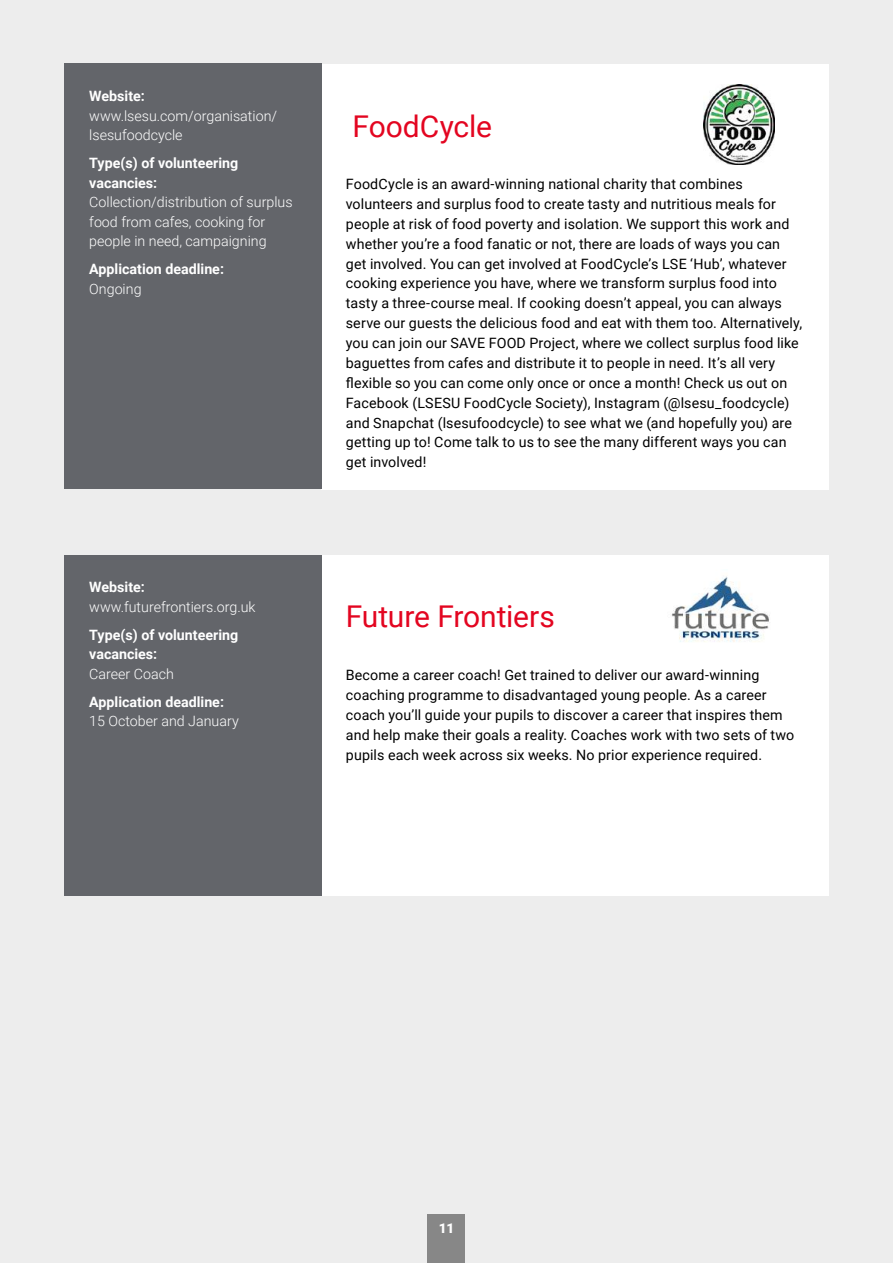
<style>
.page{position:relative;width:893px;height:1263px;background:#ededed}
.page>*{position:absolute;margin:0;border:0;box-sizing:border-box;transform-origin:0 0}
.t1{font:30px "Roboto";letter-spacing:-.005em;color:#e30520}
.t2{font:14.25px/20px "Roboto";letter-spacing:.01em;color:#000}
.t3{font:300 14.25px/19.5px "Roboto";color:#fff}
.t4{font:700 14.25px/19.5px "Roboto";color:#fff}
.t5{font:900 13.5px "Roboto";color:#fff}
</style>
<div class="page">
<div style="left:428px;top:1215px;width:37px;height:48px;background:#878787"></div>
<div style="left:322px;top:555px;width:507px;height:340px;background:#fff"></div>
<div style="left:322px;top:65px;width:507px;height:425px;background:#fff"></div>
<div style="left:64px;top:64px;width:258px;height:425px;background:#63656a"></div>
<div style="left:64px;top:555px;width:258px;height:340px;background:#63656a"></div>
<img style="left:704px;top:84px;width:70px;height:80px">
<img style="left:671px;top:576px;width:99px;height:66px">
<p class="t4" style="left:89px;top:86px;width:57px">Website:</p>
<p class="t3" style="left:89px;top:105px;width:189px">www.lsesu.com/organisation/ lsesufoodcycle</p>
<p class="t4" style="left:89px;top:153px;width:150px">Type(s) of volunteering vacancies:</p>
<p class="t3" style="left:89px;top:192px;width:205px">Collection/distribution of surplus food from cafes, cooking for people in need, campaigning</p>
<p class="t4" style="left:89px;top:259px;width:136px">Application deadline:</p>
<p class="t3" style="left:89px;top:278px;width:54px">Ongoing</p>
<p class="t4" style="left:89px;top:577px;width:57px">Website:</p>
<p class="t3" style="left:89px;top:596px;width:168px">www.futurefrontiers.org.uk</p>
<p class="t4" style="left:89px;top:624px;width:150px">Type(s) of volunteering vacancies:</p>
<p class="t3" style="left:89px;top:663px;width:86px">Career Coach</p>
<p class="t4" style="left:89px;top:691px;width:136px">Application deadline:</p>
<p class="t3" style="left:89px;top:711px;width:151px">15 October and January</p>
<h1 class="t1" style="left:353px;top:105px;width:141px">FoodCycle</h1>
<p class="t2" style="left:346px;top:173px;width:458px">FoodCycle is an award-winning national charity that combines volunteers and surplus food to create tasty and nutritious meals for people at risk of food poverty and isolation. We support this work and whether you’re a food fanatic or not, there are loads of ways you can get involved. You can get involved at FoodCycle’s LSE ‘Hub’, whatever cooking experience you have, where we transform surplus food into tasty a three-course meal. If cooking doesn’t appeal, you can always serve our guests the delicious food and eat with them too. Alternatively, you can join our SAVE FOOD Project, where we collect surplus food like baguettes from cafes and distribute it to people in need. It’s all very flexible so you can come only once or once a month! Check us out on Facebook (LSESU FoodCycle Society), Instagram (@lsesu_foodcycle) and Snapchat (lsesufoodcycle) to see what we (and hopefully you) are getting up to! Come talk to us to see the many different ways you can get involved!</p>
<h1 class="t1" style="left:346px;top:596px;width:210px">Future Frontiers</h1>
<p class="t2" style="left:346px;top:664px;width:450px">Become a career coach! Get trained to deliver our award-winning coaching programme to disadvantaged young people. As a career coach you’ll guide your pupils to discover a career that inspires them and help make their goals a reality. Coaches work with two sets of two pupils each week across six weeks. No prior experience required.</p>
<p class="t5" style="left:439px;top:1219px;width:17px">11</p>
</div>
